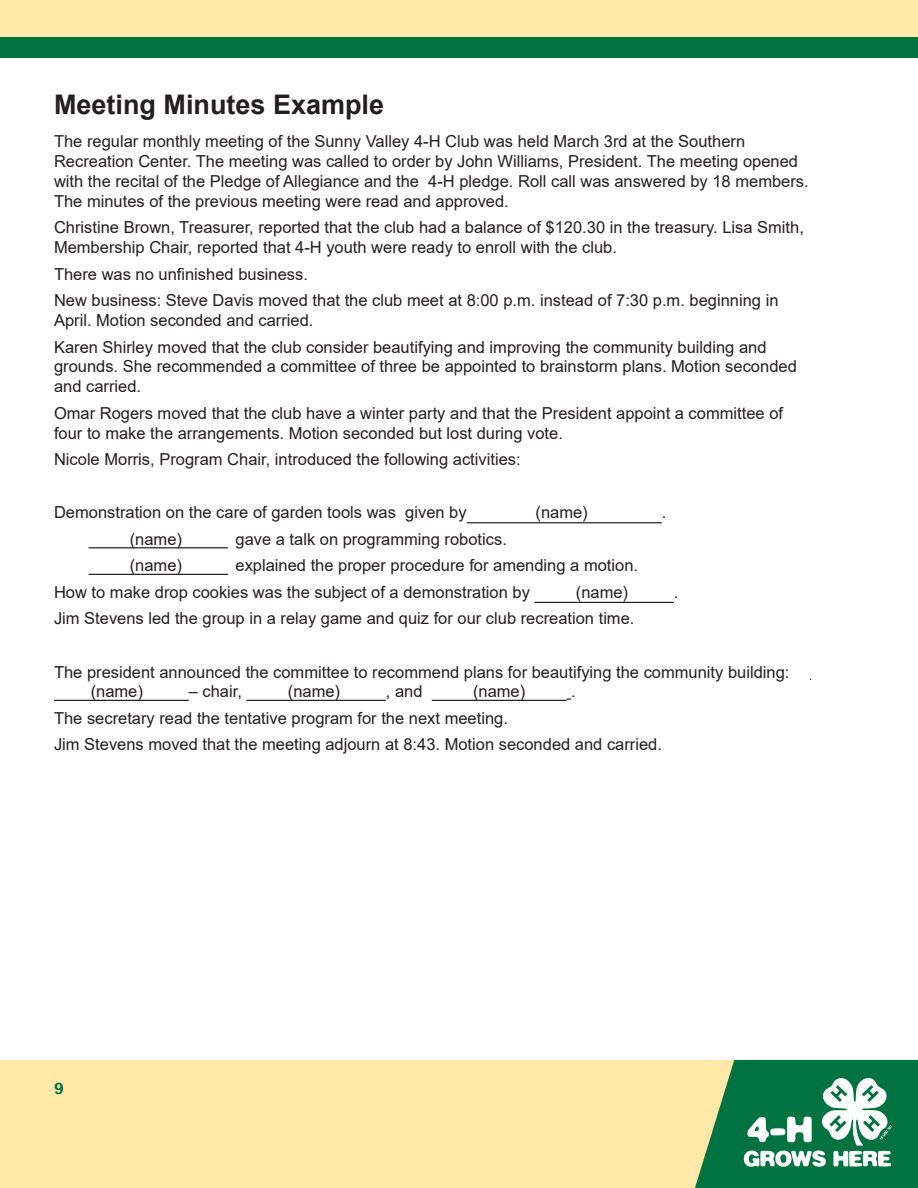
<style>
.page{position:relative;width:918px;height:1188px;background:#fff}
.page>*{position:absolute;margin:0;border:0;box-sizing:border-box;transform-origin:0 0}
.Headline{font:700 27px "Arial";color:#231f20}
.Body_text{font:16.5px/19.8px "Arial";color:#231f20}
.t1{font:600 16.5px "Franklin Gothic";color:#017340}
</style>
<div class="page">
<div style="left:0;top:0;width:918px;height:57px;background:#ffe8a8"></div>
<div style="left:0;top:1060px;width:918px;height:128px;background:#ffe8a8"></div>
<svg style="left:695px;top:1060px;width:223px;height:128px;background:#45966b"></svg>
<div style="left:0;top:37px;width:918px;height:20px;background:#017340"></div>
<hr style="left:467px;top:522px;width:195px;height:1px;background:#231f20">
<hr style="left:88px;top:547px;width:140px;height:1px;background:#231f20">
<hr style="left:88px;top:574px;width:140px;height:1px;background:#231f20">
<hr style="left:535px;top:602px;width:139px;height:1px;background:#231f20">
<hr style="left:54px;top:700px;width:135px;height:1px;background:#231f20">
<hr style="left:247px;top:700px;width:139px;height:1px;background:#231f20">
<hr style="left:432px;top:700px;width:135px;height:1px;background:#231f20">
<p class="Headline" style="left:54px;top:86px;width:332px">Meeting Minutes Example</p>
<p class="Body_text" style="left:54px;top:132px;width:756px">The regular monthly meeting of the Sunny Valley 4-H Club was held March 3rd at the Southern Recreation Center. The meeting was called to order by John Williams, President. The meeting opened with the recital of the Pledge of Allegiance and the 4-H pledge. Roll call was answered by 18 members.<br>The minutes of the previous meeting were read and approved.</p>
<p class="Body_text" style="left:54px;top:218px;width:751px">Christine Brown, Treasurer, reported that the club had a balance of $120.30 in the treasury. Lisa Smith,<br>Membership Chair, reported that 4-H youth were ready to enroll with the club.</p>
<p class="Body_text" style="left:54px;top:264px;width:256px">There was no unfinished business.</p>
<p class="Body_text" style="left:54px;top:291px;width:726px">New business: Steve Davis moved that the club meet at 8:00 p.m. instead of 7:30 p.m. beginning in<br>April. Motion seconded and carried.</p>
<p class="Body_text" style="left:54px;top:337px;width:744px">Karen Shirley moved that the club consider beautifying and improving the community building and grounds. She recommended a committee of three be appointed to brainstorm plans. Motion seconded and carried.</p>
<p class="Body_text" style="left:54px;top:403px;width:731px">Omar Rogers moved that the club have a winter party and that the President appoint a committee of four to make the arrangements. Motion seconded but lost during vote.</p>
<p class="Body_text" style="left:54px;top:449px;width:468px">Nicole Morris, Program Chair, introduced the following activities:</p>
<p class="Body_text" style="left:54px;top:502px;width:414px">Demonstration on the care of garden tools was given by</p>
<p class="Body_text" style="left:536px;top:502px;width:54px">(name)</p>
<p class="Body_text" style="left:662px;top:502px;width:6px">.</p>
<p class="Body_text" style="left:130px;top:529px;width:54px">(name)</p>
<p class="Body_text" style="left:236px;top:529px;width:273px">gave a talk on programming robotics.</p>
<p class="Body_text" style="left:130px;top:556px;width:54px">(name)</p>
<p class="Body_text" style="left:236px;top:556px;width:404px">explained the proper procedure for amending a motion.</p>
<p class="Body_text" style="left:54px;top:582px;width:477px">How to make drop cookies was the subject of a demonstration by</p>
<p class="Body_text" style="left:576px;top:582px;width:54px">(name)</p>
<p class="Body_text" style="left:674px;top:582px;width:6px">.</p>
<p class="Body_text" style="left:54px;top:609px;width:582px">Jim Stevens led the group in a relay game and quiz for our club recreation time.</p>
<p class="Body_text" style="left:91px;top:662px;width:700px;text-indent:-37px">The president announced the committee to recommend plans for beautifying the community building: (name)</p>
<p class="Body_text" style="left:189px;top:682px;width:55px">– chair,</p>
<p class="Body_text" style="left:288px;top:682px;width:54px">(name)</p>
<p class="Body_text" style="left:386px;top:682px;width:38px">, and</p>
<p class="Body_text" style="left:473px;top:682px;width:54px">(name)</p>
<p class="Body_text" style="left:571px;top:682px;width:6px">.</p>
<p class="Body_text" style="left:54px;top:708px;width:455px">The secretary read the tentative program for the next meeting.</p>
<p class="Body_text" style="left:54px;top:735px;width:610px">Jim Stevens moved that the meeting adjourn at 8:43. Motion seconded and carried.</p>
<p class="t1" style="left:54px;top:1078px;width:11px">9</p>
</div>
